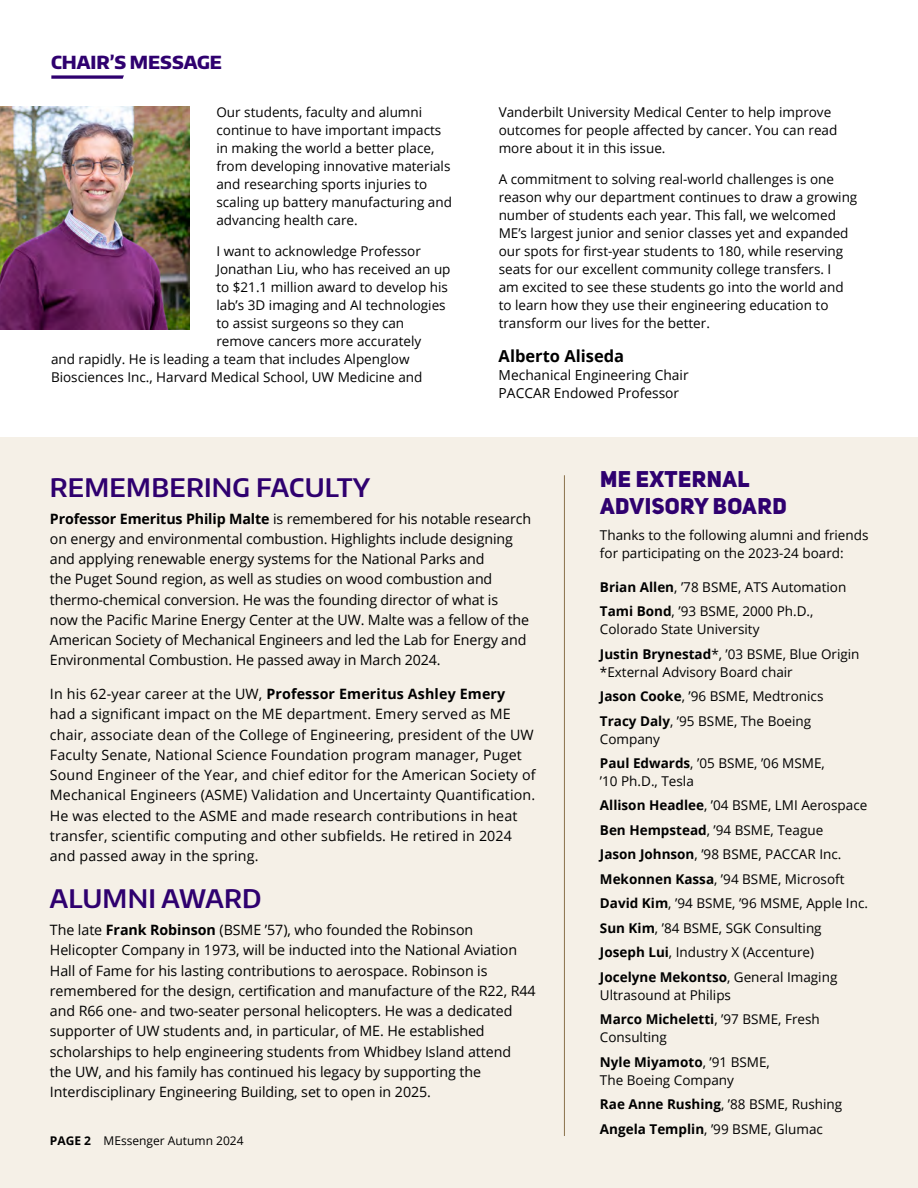
<style>
.page{position:relative;width:918px;height:1188px;background:#fff}
.page>*{position:absolute;margin:0;border:0;box-sizing:border-box;transform-origin:0 0}
.t1{font:600 25.5px "Encode Sans Normal";letter-spacing:.01em;color:#2f006f}
.t2{font:800 22.5px/27px "Uni Sans";letter-spacing:.02em;color:#2f006f}
.t3{font:800 18px "Encode Sans Normal";color:#2f006f}
.t4{font:700 16.5px "Open Sans";color:#000}
.t5{font:14.25px/20.2px "Open Sans";letter-spacing:-.005em;color:#000}
.t6{font:13.8px/18px "Open Sans";color:#000}
.t7{font:13.5px/18px "Open Sans";color:#000}
.t8{font:12px "Open Sans";color:#000}
.s1{font-weight:700}
</style>
<div class="page">
<div style="left:0;top:437px;width:918px;height:751px;background:#f5f0e7"></div>
<img style="left:0;top:106px;width:189px;height:223px">
<svg style="left:51px;top:75px;width:73px;height:4px"></svg>
<hr style="left:564px;top:475px;width:1px;height:661px;background:#8a724b">
<h3 class="t3" style="left:51px;top:50px;width:173px">CHAIR’S MESSAGE</h3>
<p class="t7" style="left:216px;top:102px;width:237px">Our students, faculty and alumni continue to have important impacts in making the world a better place, from developing innovative materials and researching sports injuries to scaling up battery manufacturing and advancing health care.</p>
<p class="t7" style="left:216px;top:242px;width:206px">I want to acknowledge Professor</p>
<p class="t7" style="left:216px;top:260px;width:236px">Jonathan Liu, who has received an up</p>
<p class="t7" style="left:216px;top:278px;width:233px">to $21.1 million award to develop his</p>
<p class="t7" style="left:216px;top:296px;width:231px">lab’s 3D imaging and AI technologies</p>
<p class="t7" style="left:216px;top:314px;width:189px">to assist surgeons so they can</p>
<p class="t7" style="left:216px;top:332px;width:206px">remove cancers more accurately</p>
<p class="t7" style="left:51px;top:350px;width:360px">and rapidly. He is leading a team that includes Alpenglow</p>
<p class="t7" style="left:51px;top:368px;width:373px">Biosciences Inc., Harvard Medical School, UW Medicine and</p>
<p class="t7" style="left:499px;top:102px;width:340px">Vanderbilt University Medical Center to help improve outcomes for people affected by cancer. You can read more about it in this issue.</p>
<p class="t7" style="left:499px;top:170px;width:360px">A commitment to solving real-world challenges is one reason why our department continues to draw a growing number of students each year. This fall, we welcomed ME’s largest junior and senior classes yet and expanded our spots for first-year students to 180, while reserving seats for our excellent community college transfers. I<br>am excited to see these students go into the world and to learn how they use their engineering education to transform our lives for the better.</p>
<p class="t4" style="left:499px;top:344px;width:127px">Alberto Aliseda</p>
<p class="t6" style="left:499px;top:366px;width:192px">Mechanical Engineering Chair<br>PACCAR Endowed Professor</p>
<h1 class="t1" style="left:50px;top:470px;width:322px">REMEMBERING FACULTY</h1>
<p class="t5" style="left:50px;top:508px;width:483px"><span class="s1">Professor Emeritus Philip Malte</span> is remembered for his notable research on energy and environmental combustion. Highlights include designing and applying renewable energy systems for the National Parks and<br>the Puget Sound region, as well as studies on wood combustion and thermo-chemical conversion. He was the founding director of what is<br>now the Pacific Marine Energy Center at the UW. Malte was a fellow of the American Society of Mechanical Engineers and led the Lab for Energy and Environmental Combustion. He passed away in March 2024.</p>
<p class="t5" style="left:50px;top:683px;width:487px">In his 62-year career at the UW, <span class="s1">Professor Emeritus Ashley Emery<br></span>had a significant impact on the ME department. Emery served as ME chair, associate dean of the College of Engineering, president of the UW Faculty Senate, National Science Foundation program manager, Puget Sound Engineer of the Year, and chief editor for the American Society of Mechanical Engineers (ASME) Validation and Uncertainty Quantification.<br>He was elected to the ASME and made research contributions in heat transfer, scientific computing and other subfields. He retired in 2024 and passed away in the spring.</p>
<h1 class="t1" style="left:50px;top:882px;width:213px">ALUMNI AWARD</h1>
<p class="t5" style="left:50px;top:919px;width:487px">The late <span class="s1">Frank Robinson</span> (BSME ’57), who founded the Robinson Helicopter Company in 1973, will be inducted into the National Aviation Hall of Fame for his lasting contributions to aerospace. Robinson is remembered for the design, certification and manufacture of the R22, R44 and R66 one- and two-seater personal helicopters. He was a dedicated supporter of UW students and, in particular, of ME. He established scholarships to help engineering students from Whidbey Island attend the UW, and his family has continued his legacy by supporting the Interdisciplinary Engineering Building, set to open in 2025.</p>
<p class="t8" style="left:50px;top:1133px;width:195px"><span class="s1">PAGE 2</span> MEssenger Autumn 2024</p>
<h2 class="t2" style="left:600px;top:465px;width:188px">ME EXTERNAL<br>ADVISORY BOARD</h2>
<p class="t7" style="left:600px;top:526px;width:270px">Thanks to the following alumni and friends for participating on the 2023-24 board:</p>
<p class="t7" style="left:600px;top:574px;width:248px;line-height:24.5px"><span class="s1">Brian Allen</span>, ’78 BSME, ATS Automation<br><span class="s1">Tami Bond</span>, ’93 BSME, 2000 Ph.D.,</p>
<p class="t7" style="left:600px;top:617px;width:261px;line-height:24.5px">Colorado State University<br><span class="s1">Justin Brynestad</span>*, ’03 BSME, Blue Origin</p>
<p class="t7" style="left:600px;top:659px;width:225px;line-height:24.5px">*External Advisory Board chair<br><span class="s1">Jason Cooke</span>, ’96 BSME, Medtronics<br><span class="s1">Tracy Daly</span>, ’95 BSME, The Boeing</p>
<p class="t7" style="left:600px;top:726px;width:226px;line-height:24.5px">Company<br><span class="s1">Paul Edwards</span>, ’05 BSME, ’06 MSME,</p>
<p class="t7" style="left:600px;top:769px;width:270px;line-height:24.5px">’10 Ph.D., Tesla<br><span class="s1">Allison Headlee</span>, ’04 BSME, LMI Aerospace <span class="s1">Ben Hempstead</span>, ’94 BSME, Teague<br><span class="s1">Jason Johnson</span>, ’98 BSME, PACCAR Inc.<br><span class="s1">Mekonnen Kassa</span>, ’94 BSME, Microsoft <span class="s1">David Kim</span>, ’94 BSME, ’96 MSME, Apple Inc.<br><span class="s1">Sun Kim</span>, ’84 BSME, SGK Consulting <span class="s1">Joseph Lui</span>, Industry X (Accenture)<br><span class="s1">Jocelyne Mekontso</span>, General Imaging</p>
<p class="t7" style="left:600px;top:982px;width:221px;line-height:24.5px">Ultrasound at Philips<br><span class="s1">Marco Micheletti</span>, ’97 BSME, Fresh</p>
<p class="t7" style="left:600px;top:1025px;width:172px;line-height:24.5px">Consulting<br><span class="s1">Nyle Miyamoto</span>, ’91 BSME,</p>
<p class="t7" style="left:600px;top:1067px;width:244px;line-height:24.5px">The Boeing Company<br><span class="s1">Rae Anne Rushing</span>, ’88 BSME, Rushing<br><span class="s1">Angela Templin</span>, ’99 BSME, Glumac</p>
</div>
